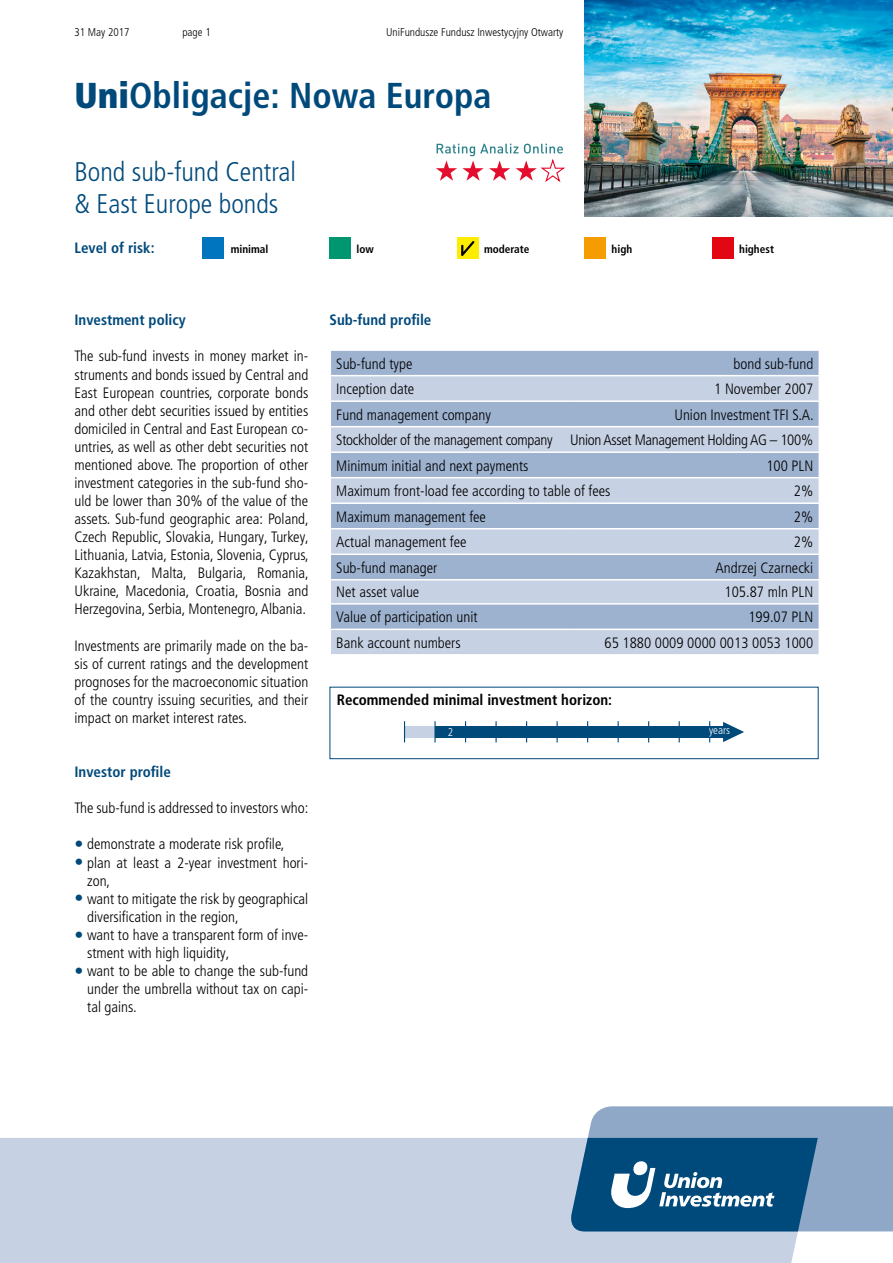
<style>
.page{position:relative;width:893px;height:1263px;background:#fff}
.page>*{position:absolute;margin:0;border:0;box-sizing:border-box;transform-origin:0 0}
.t1{font:700 condensed 36px "Frutiger LT Pro";color:#00497b}
.t2{font:300 condensed 27px/32px "Frutiger LT Pro";color:#00497b}
._04_Copy_10_pt{font:300 condensed 15px/18px "Frutiger LT Pro";color:#000;text-align:justify}
._04a_Body_copy_listi{font:300 condensed 15px/18px "Frutiger LT Pro";color:#000}
._04_Copy_10_pt-2{font:300 condensed 15px "Frutiger LT Pro";letter-spacing:-.02em;color:#000}
._03_Subhead_10_pt{font:700 condensed 15px "Frutiger LT Pro";color:#00497b}
._04_Copy_10_pt-3{font:700 condensed 15px "Frutiger LT Pro";color:#000}
._07_Issue_details__p{font:300 condensed 11.25px "Frutiger LT Pro";color:#000}
._03_Subhead_10_pt-2{font:700 condensed 11.25px "Frutiger LT Pro";color:#000}
._07_Issue_details__p-2{font:300 condensed 11.25px "Frutiger LT Pro";color:#fff}
.s1{font-weight:900}
.s2{font-size:18px;color:#00497b}
</style>
<div class="page">
<div style="left:202px;top:238px;width:21px;height:21px;background:#0075bf"></div>
<div style="left:330px;top:238px;width:21px;height:21px;background:#009770"></div>
<div style="left:457px;top:238px;width:21px;height:21px;background:#ffed00"></div>
<svg style="left:461px;top:241px;width:13px;height:15px"></svg>
<div style="left:585px;top:238px;width:21px;height:21px;background:#f59c00"></div>
<div style="left:712px;top:238px;width:21px;height:21px;background:#e30613"></div>
<img style="left:585px;top:0;width:308px;height:217px">
<div style="left:0;top:1138px;width:818px;height:125px;background:#c6d1e4"></div>
<svg style="left:568px;top:1106px;width:325px;height:125px;background:#5583a8"></svg>
<svg style="left:436px;top:144px;width:129px;height:38px"></svg>
<div style="left:330px;top:687px;width:489px;height:72px;border:1px solid #00497b"></div>
<div style="left:331px;top:351px;width:488px;height:24px;background:#9db2cf"></div>
<svg style="left:331px;top:376px;width:488px;height:278px;background:#b4c3da"></svg>
<hr style="left:330px;top:400px;width:245px;height:2px;background:#fff">
<hr style="left:575px;top:400px;width:245px;height:2px;background:#fff">
<hr style="left:330px;top:426px;width:245px;height:1px;background:#fff">
<hr style="left:575px;top:426px;width:245px;height:1px;background:#fff">
<hr style="left:330px;top:451px;width:245px;height:2px;background:#fff">
<hr style="left:575px;top:451px;width:245px;height:2px;background:#fff">
<hr style="left:330px;top:477px;width:245px;height:1px;background:#fff">
<hr style="left:575px;top:477px;width:245px;height:1px;background:#fff">
<hr style="left:330px;top:502px;width:245px;height:2px;background:#fff">
<hr style="left:575px;top:502px;width:245px;height:2px;background:#fff">
<hr style="left:330px;top:528px;width:245px;height:1px;background:#fff">
<hr style="left:575px;top:528px;width:245px;height:1px;background:#fff">
<hr style="left:330px;top:553px;width:245px;height:2px;background:#fff">
<hr style="left:575px;top:553px;width:245px;height:2px;background:#fff">
<hr style="left:330px;top:579px;width:245px;height:1px;background:#fff">
<hr style="left:575px;top:579px;width:245px;height:1px;background:#fff">
<hr style="left:330px;top:603px;width:245px;height:2px;background:#fff">
<hr style="left:575px;top:603px;width:245px;height:2px;background:#fff">
<hr style="left:330px;top:629px;width:245px;height:1px;background:#fff">
<hr style="left:575px;top:629px;width:245px;height:1px;background:#fff">
<div style="left:404px;top:726px;width:320px;height:12px;background:#00497b"></div>
<div style="left:404px;top:726px;width:31px;height:12px;background:#c6d1e4"></div>
<svg style="left:723px;top:722px;width:21px;height:20px"></svg>
<svg style="left:404px;top:721px;width:1px;height:21px"></svg>
<hr style="left:434px;top:721px;width:2px;height:21px;background:#00497b">
<hr style="left:495px;top:721px;width:2px;height:21px;background:#00497b">
<p class="_07_Issue_details__p" style="left:74px;top:26px;width:57px">31 May 2017</p>
<p class="_07_Issue_details__p" style="left:182px;top:26px;width:30px">page 1</p>
<p class="_07_Issue_details__p" style="left:386px;top:26px;width:179px">UniFundusze Fundusz Inwestycyjny Otwarty</p>
<h1 class="t1" style="left:74px;top:75px;width:419px"><span class="s1">Uni</span>Obligacje: Nowa Europa</h1>
<h2 class="t2" style="left:74px;top:156px;width:223px">Bond sub-fund Central &amp; East Europe bonds</h2>
<p class="_03_Subhead_10_pt" style="left:74px;top:239px;width:82px">Level of risk:</p>
<p class="_03_Subhead_10_pt-2" style="left:231px;top:242px;width:39px">minimal</p>
<p class="_03_Subhead_10_pt-2" style="left:356px;top:242px;width:19px">low</p>
<p class="_03_Subhead_10_pt-2" style="left:484px;top:242px;width:47px">moderate</p>
<p class="_03_Subhead_10_pt-2" style="left:612px;top:242px;width:22px">high</p>
<p class="_03_Subhead_10_pt-2" style="left:739px;top:242px;width:36px">highest</p>
<p class="_03_Subhead_10_pt" style="left:74px;top:311px;width:113px">Investment policy</p>
<p class="_04_Copy_10_pt" style="left:74px;top:347px;width:236px">The sub-fund invests in money market in&shy;struments and bonds issued by Central and East European countries, corporate bonds and other debt securities issued by entities domiciled in Central and East European co&shy;untries, as well as other debt securities not mentioned above. The proportion of other investment categories in the sub-fund sho&shy;uld be lower than 30% of the value of the assets. Sub-fund geographic area: Poland, Czech Republic, Slovakia, Hungary, Turkey, Lithuania, Latvia, Estonia, Slovenia, Cyprus, Kazakhstan, Malta, Bulgaria, Romania, Ukraine, Macedonia, Croatia, Bosnia and Herzegovina, Serbia, Montenegro, Albania.</p>
<p class="_04_Copy_10_pt" style="left:74px;top:637px;width:235px">Investments are primarily made on the ba&shy;sis of current ratings and the development prognoses for the macroeconomic situation of the country issuing securities, and their impact on market interest rates.</p>
<p class="_03_Subhead_10_pt" style="left:74px;top:763px;width:98px">Investor profi le</p>
<p class="_04_Copy_10_pt" style="left:74px;top:799px;width:235px">The sub-fund is addressed to investors who:</p>
<p class="_04a_Body_copy_listi" style="left:74px;top:835px;width:212px"><span class="s2">•</span> demonstrate a moderate risk profile,</p>
<p class="_04a_Body_copy_listi" style="left:87px;top:853px;width:223px;text-indent:-13px"><span class="s2">•</span> plan at least a 2-year investment hori&shy;zon,</p>
<p class="_04a_Body_copy_listi" style="left:87px;top:890px;width:223px;text-indent:-13px"><span class="s2">•</span> want to mitigate the risk by geographical diversification in the region,</p>
<p class="_04a_Body_copy_listi" style="left:87px;top:926px;width:223px;text-indent:-13px"><span class="s2">•</span> want to have a transparent form of inve&shy;stment with high liquidity,</p>
<p class="_04a_Body_copy_listi" style="left:87px;top:962px;width:223px;text-align:justify;text-indent:-13px"><span class="s2">•</span> want to be able to change the sub-fund under the umbrella without tax on capi&shy;tal gains.</p>
<p class="_03_Subhead_10_pt" style="left:330px;top:311px;width:103px">Sub-fund profile</p>
<p class="_04_Copy_10_pt" style="left:336px;top:354px;width:78px">Sub-fund type</p>
<p class="_04_Copy_10_pt" style="left:734px;top:354px;width:81px">bond sub-fund</p>
<p class="_04_Copy_10_pt" style="left:336px;top:380px;width:80px">Inception date</p>
<p class="_04_Copy_10_pt" style="left:714px;top:380px;width:101px">1 November 2007</p>
<p class="_04_Copy_10_pt" style="left:336px;top:405px;width:156px">Fund management company</p>
<p class="_04_Copy_10_pt" style="left:674px;top:405px;width:141px">Union Investment TFI S.A.</p>
<p class="_04_Copy_10_pt-2" style="left:336px;top:431px;width:478px">Stockholder of the management company Union Asset Management Holding AG – 100%</p>
<p class="_04_Copy_10_pt" style="left:336px;top:457px;width:194px">Minimum initial and next payments</p>
<p class="_04_Copy_10_pt" style="left:766px;top:457px;width:48px">100 PLN</p>
<p class="_04_Copy_10_pt" style="left:336px;top:482px;width:276px">Maximum front-load fee according to table of fees</p>
<p class="_04_Copy_10_pt" style="left:794px;top:482px;width:21px">2%</p>
<p class="_04_Copy_10_pt" style="left:336px;top:508px;width:151px">Maximum management fee</p>
<p class="_04_Copy_10_pt" style="left:794px;top:508px;width:21px">2%</p>
<p class="_04_Copy_10_pt" style="left:336px;top:533px;width:132px">Actual management fee</p>
<p class="_04_Copy_10_pt" style="left:794px;top:533px;width:21px">2%</p>
<p class="_04_Copy_10_pt" style="left:336px;top:559px;width:103px">Sub-fund manager</p>
<p class="_04_Copy_10_pt" style="left:715px;top:559px;width:99px">Andrzej Czarnecki</p>
<p class="_04_Copy_10_pt" style="left:336px;top:583px;width:85px">Net asset value</p>
<p class="_04_Copy_10_pt" style="left:724px;top:583px;width:90px">105.87 mln PLN</p>
<p class="_04_Copy_10_pt" style="left:336px;top:608px;width:143px">Value of participation unit</p>
<p class="_04_Copy_10_pt" style="left:748px;top:608px;width:66px">199.07 PLN</p>
<p class="_04_Copy_10_pt" style="left:336px;top:634px;width:126px">Bank account numbers</p>
<p class="_04_Copy_10_pt" style="left:604px;top:634px;width:210px">65 1880 0009 0000 0013 0053 1000</p>
<p class="_04_Copy_10_pt-3" style="left:337px;top:691px;width:277px">Recommended minimal investment horizon:</p>
<p class="_07_Issue_details__p-2" style="left:448px;top:726px;width:7px">2</p>
<p class="_07_Issue_details__p-2" style="left:709px;top:724px;width:23px">years</p>
</div>
